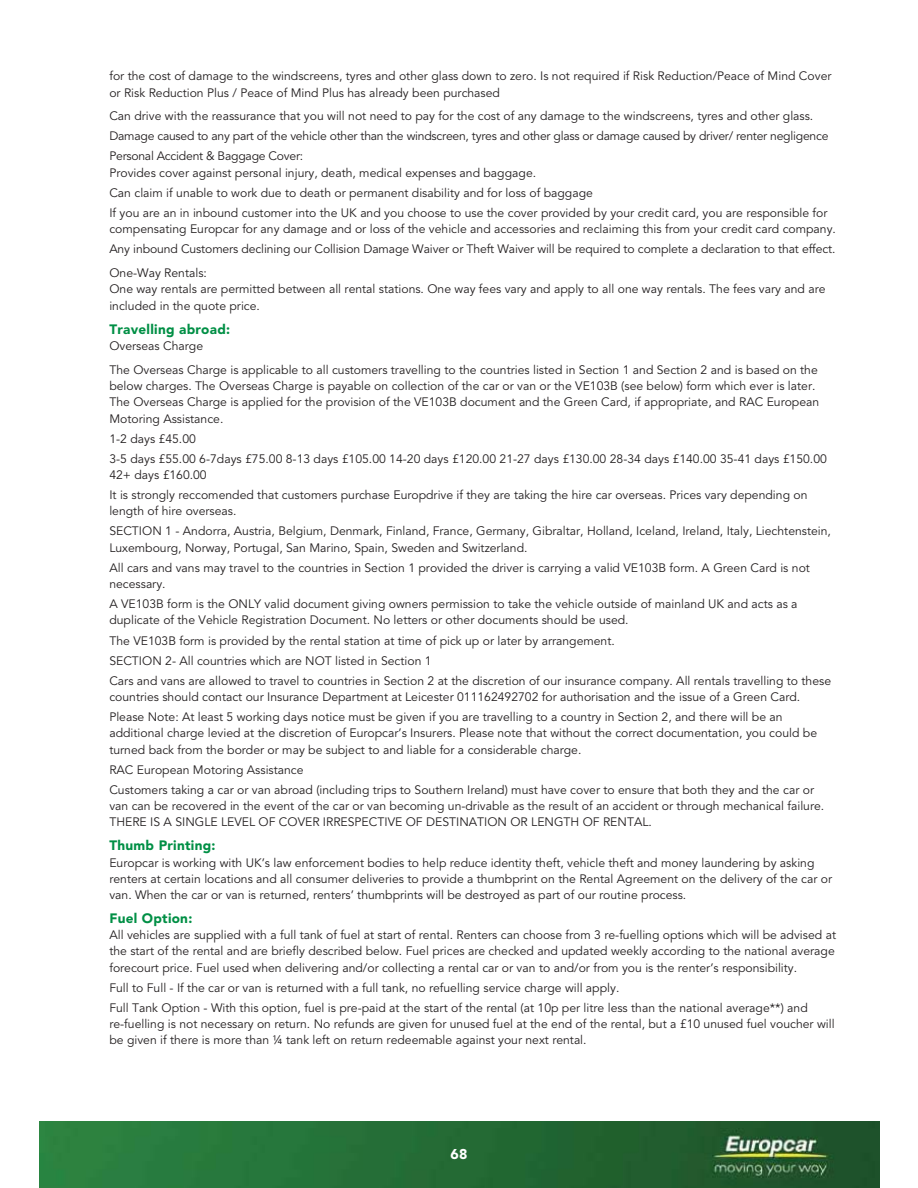
<style>
.page{position:relative;width:918px;height:1188px;background:#fff}
.page>*{position:absolute;margin:0;border:0;box-sizing:border-box;transform-origin:0 0}
.t1{font:900 14.1px "Avenir LT Std";color:#fff}
.t2{font:900 13.5px "Avenir LT Std";letter-spacing:.02em;color:#008f45}
.t3{font:12.15px/20.1px "Avenir LT Std";color:#231f20}
.t4{font:12.15px/20.1px "Avenir LT Std";letter-spacing:-.02em;color:#231f20}
</style>
<div class="page">
<img style="left:39px;top:1121px;width:840px;height:67px">
<p class="t3" style="left:109px;top:69px;width:724px;line-height:16.2px">for the cost of damage to the windscreens, tyres and other glass down to zero. Is not required if Risk Reduction/Peace of Mind Cover or Risk Reduction Plus / Peace of Mind Plus has already been purchased</p>
<p class="t4" style="left:109px;top:107px;width:721px">Can drive with the reassurance that you will not need to pay for the cost of any damage to the windscreens, tyres and other glass.<br>Damage caused to any part of the vehicle other than the windscreen, tyres and other glass or damage caused by driver/ renter negligence<br>Personal Accident &amp; Baggage Cover:</p>
<p class="t3" style="left:109px;top:163px;width:720px">Provides cover against personal injury, death, medical expenses and baggage.<br>Can claim if unable to work due to death or permanent disability and for loss of baggage<br>If you are an in inbound customer into the UK and you choose to use the cover provided by your credit card, you are responsible for</p>
<p class="t3" style="left:109px;top:220px;width:728px">compensating Europcar for any damage and or loss of the vehicle and accessories and reclaiming this from your credit card company.<br>Any inbound Customers declining our Collision Damage Waiver or Theft Waiver will be required to complete a declaration to that effect.</p>
<p class="t3" style="left:109px;top:266px;width:718px;line-height:16.2px">One-Way Rentals:<br>One way rentals are permitted between all rental stations. One way fees vary and apply to all one way rentals. The fees vary and are included in the quote price.</p>
<p class="t2" style="left:109px;top:323px;width:122px">Travelling abroad:</p>
<p class="t3" style="left:109px;top:335px;width:710px;line-height:24px">Overseas Charge<br>The Overseas Charge is applicable to all customers travelling to the countries listed in Section 1 and Section 2 and is based on the</p>
<p class="t3" style="left:109px;top:379px;width:711px;line-height:16.2px">below charges. The Overseas Charge is payable on collection of the car or van or the VE103B (see below) form which ever is later.<br>The Overseas Charge is applied for the provision of the VE103B document and the Green Card, if appropriate, and RAC European<br>Motoring Assistance.</p>
<p class="t3" style="left:109px;top:429px;width:719px">1-2 days £45.00<br>3-5 days £55.00 6-7days £75.00 8-13 days £105.00 14-20 days £120.00 21-27 days £130.00 28-34 days £140.00 35-41 days £150.00</p>
<p class="t3" style="left:109px;top:466px;width:700px">42+ days £160.00<br>It is strongly reccomended that customers purchase Europdrive if they are taking the hire car overseas. Prices vary depending on</p>
<p class="t3" style="left:109px;top:502px;width:723px">length of hire overseas.<br>SECTION 1 - Andorra, Austria, Belgium, Denmark, Finland, France, Germany, Gibraltar, Holland, Iceland, Ireland, Italy, Liechtenstein,</p>
<p class="t3" style="left:109px;top:538px;width:702px">Luxembourg, Norway, Portugal, San Marino, Spain, Sweden and Switzerland.<br>All cars and vans may travel to the countries in Section 1 provided the driver is carrying a valid VE103B form. A Green Card is not</p>
<p class="t3" style="left:109px;top:575px;width:690px">necessary.<br>A VE103B form is the ONLY valid document giving owners permission to take the vehicle outside of mainland UK and acts as a</p>
<p class="t3" style="left:109px;top:611px;width:723px">duplicate of the Vehicle Registration Document. No letters or other documents should be used.<br>The VE103B form is provided by the rental station at time of pick up or later by arrangement.<br>SECTION 2- All countries which are NOT listed in Section 1<br>Cars and vans are allowed to travel to countries in Section 2 at the discretion of our insurance company. All rentals travelling to these</p>
<p class="t3" style="left:109px;top:688px;width:692px">countries should contact our Insurance Department at Leicester 011162492702 for authorisation and the issue of a Green Card.<br>Please Note: At least 5 working days notice must be given if you are travelling to a country in Section 2, and there will be an</p>
<p class="t3" style="left:109px;top:726px;width:709px;line-height:16.2px">additional charge levied at the discretion of Europcar’s Insurers. Please note that without the correct documentation, you could be turned back from the border or may be subject to and liable for a considerable charge.</p>
<p class="t3" style="left:109px;top:760px;width:706px">RAC European Motoring Assistance<br>Customers taking a car or van abroad (including trips to Southern Ireland) must have cover to ensure that both they and the car or</p>
<p class="t3" style="left:109px;top:799px;width:716px;line-height:16.2px">van can be recovered in the event of the car or van becoming un-drivable as the result of an accident or through mechanical failure.<br>THERE IS A SINGLE LEVEL OF COVER IRRESPECTIVE OF DESTINATION OR LENGTH OF RENTAL.</p>
<p class="t2" style="left:109px;top:840px;width:108px">Thumb Printing:</p>
<p class="t3" style="left:109px;top:855px;width:724px;line-height:16.2px">Europcar is working with UK’s law enforcement bodies to help reduce identity theft, vehicle theft and money laundering by asking renters at certain locations and all consumer deliveries to provide a thumbprint on the Rental Agreement on the delivery of the car or van. When the car or van is returned, renters’ thumbprints will be destroyed as part of our routine process.</p>
<p class="t2" style="left:109px;top:913px;width:84px">Fuel Option:</p>
<p class="t3" style="left:109px;top:928px;width:728px;line-height:16.2px;text-align:justify">All vehicles are supplied with a full tank of fuel at start of rental. Renters can choose from 3 re-fuelling options which will be advised at the start of the rental and are briefly described below. Fuel prices are checked and updated weekly according to the national average forecourt price. Fuel used when delivering and/or collecting a rental car or van to and/or from you is the renter’s responsibility.</p>
<p class="t3" style="left:109px;top:979px;width:700px">Full to Full - If the car or van is returned with a full tank, no refuelling service charge will apply.<br>Full Tank Option - With this option, fuel is pre-paid at the start of the rental (at 10p per litre less than the national average**) and</p>
<p class="t3" style="left:109px;top:1017px;width:727px;line-height:16.2px">re-fuelling is not necessary on return. No refunds are given for unused fuel at the end of the rental, but a £10 unused fuel voucher will be given if there is more than ¼ tank left on return redeemable against your next rental.</p>
<p class="t1" style="left:451px;top:1148px;width:18px">68</p>
</div>
